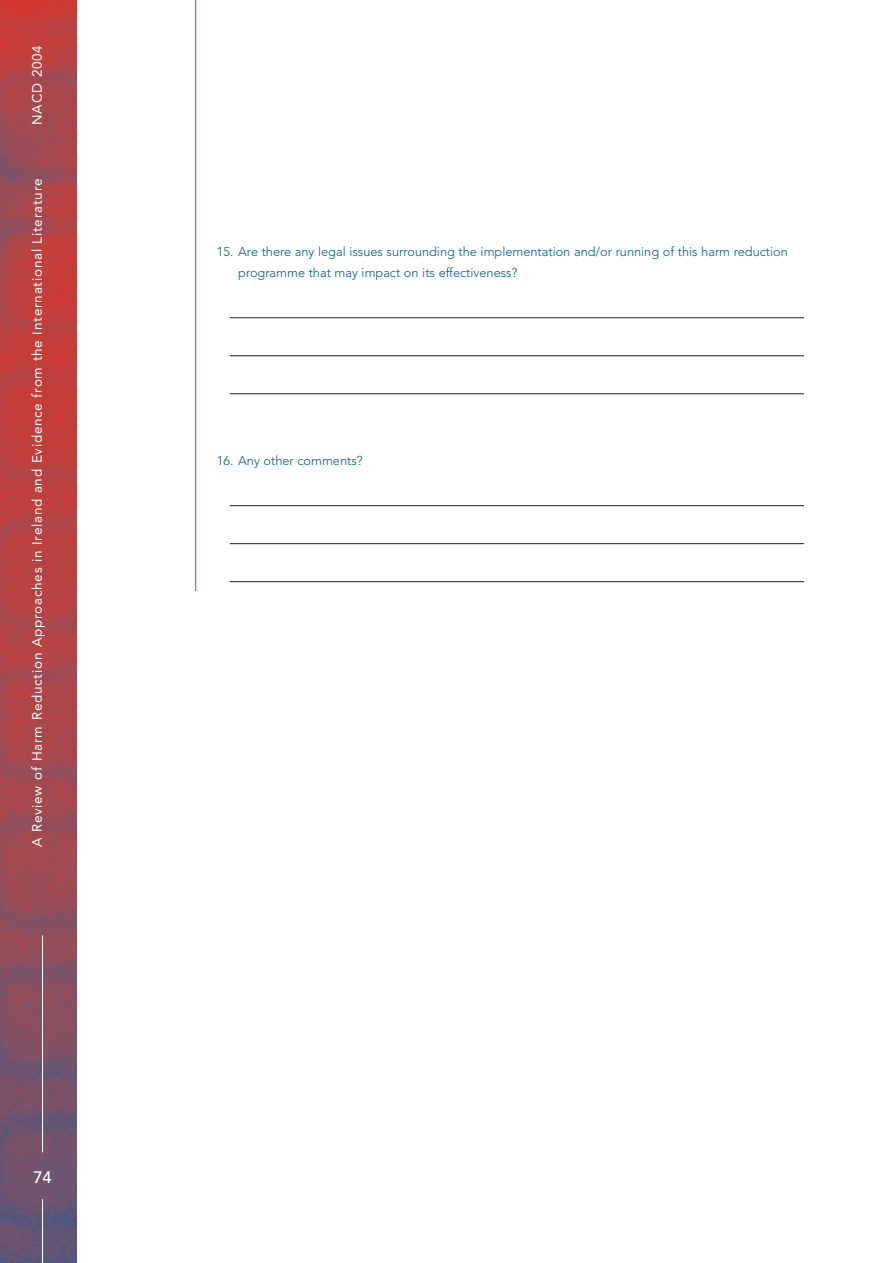
<style>
.page{position:relative;width:893px;height:1263px;background:#fff}
.page>*{position:absolute;margin:0;border:0;box-sizing:border-box;transform-origin:0 0}
.t1{font:500 16.5px "Avenir";color:#fff}
.t2{font:13.5px "Avenir";letter-spacing:.055em;color:#fff}
.t3{font:300 12.75px/21px "Avenir";color:#005a9c}
</style>
<div class="page">
<img style="left:0;top:0;width:77px;height:1263px">
<hr style="left:195px;top:0;width:1px;height:591px;background:#e03127">
<hr style="left:42px;top:935px;width:1px;height:217px;background:#fff">
<hr style="left:42px;top:1199px;width:1px;height:64px;background:#fff">
<hr style="left:230px;top:317px;width:574px;height:1px;background:#231f20">
<hr style="left:230px;top:355px;width:574px;height:1px;background:#231f20">
<hr style="left:230px;top:393px;width:574px;height:1px;background:#231f20">
<hr style="left:230px;top:505px;width:574px;height:1px;background:#231f20">
<hr style="left:230px;top:543px;width:574px;height:1px;background:#231f20">
<hr style="left:230px;top:581px;width:574px;height:1px;background:#231f20">
<p class="t2" style="left:32px;top:125px;width:81px;rotate:-90deg">NACD 2004</p>
<p class="t2" style="left:32px;top:847px;width:670px;rotate:-90deg">A Review of Harm Reduction Approaches in Ireland and Evidence from the International Literature</p>
<p class="t1" style="left:33px;top:1171px;width:20px">74</p>
<p class="t3" style="left:238px;top:242px;width:551px;text-indent:-21px">15. Are there any legal issues surrounding the implementation and/or running of this harm reduction programme that may impact on its effectiveness?</p>
<p class="t3" style="left:217px;top:451px;width:147px">16. Any other comments?</p>
</div>
